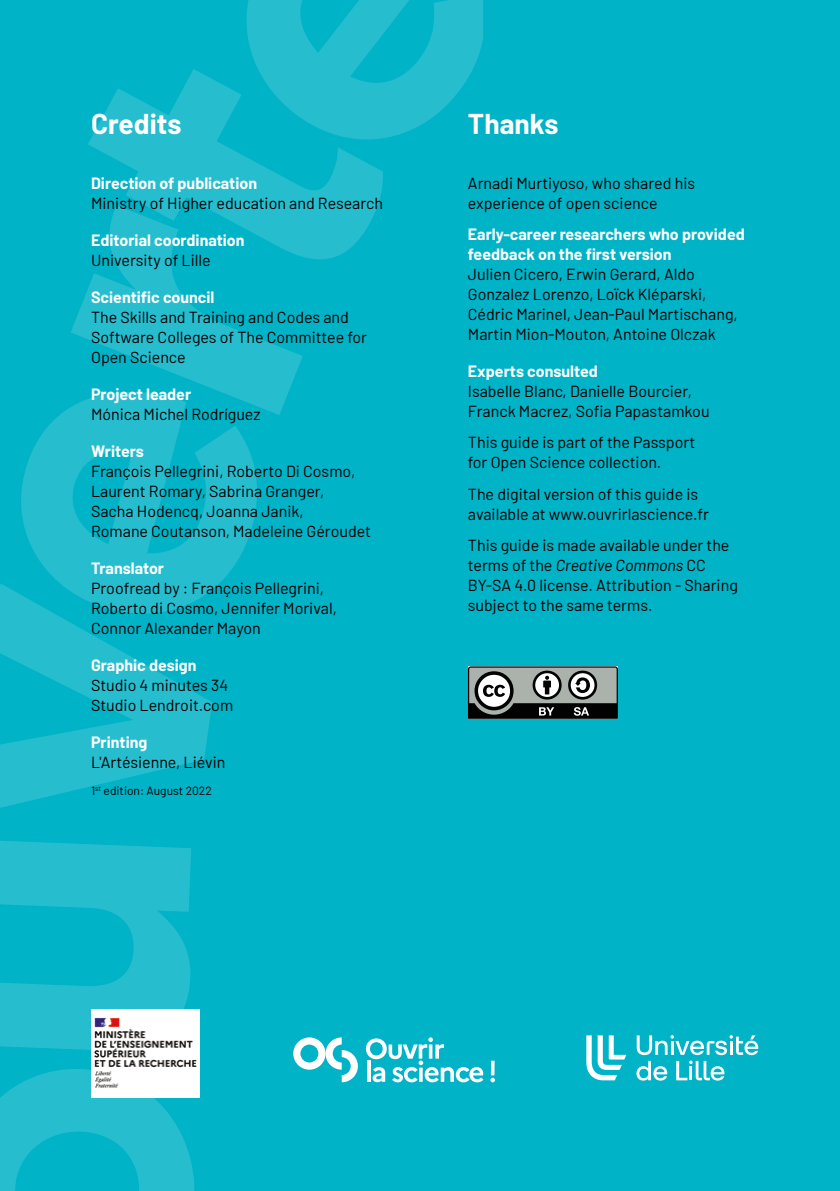
<style>
.page{position:relative;width:840px;height:1191px;background:#fff}
.page>*{position:absolute;margin:0;border:0;box-sizing:border-box;transform-origin:0 0}
.text_COU_02{font:700 28px "Barlow";color:#fff}
.text_COU_02-2{font:16px/20px "Barlow";color:#000}
.text_COU_02-3{font:700 16px/20px "Barlow";color:#fff}
.text_COU_02-4{font:12px "Barlow";color:#000}
.s1{font-weight:700;color:#fff}
.s2{font-style:italic}
</style>
<div class="page">
<div style="left:0;top:0;width:839px;height:1191px;background:#00b3c7"></div>
<svg style="left:0;top:1092px;width:195px;height:99px"></svg>
<svg style="left:0;top:584px;width:212px;height:508px;fill:#26becf"></svg>
<svg style="left:8px;top:407px;width:249px;height:206px;fill:#26becf"></svg>
<svg style="left:71px;top:259px;width:231px;height:156px;fill:#26becf"></svg>
<svg style="left:88px;top:69px;width:295px;height:190px;fill:#26becf"></svg>
<svg style="left:235px;top:0;width:248px;height:139px"></svg>
<svg style="left:468px;top:666px;width:149px;height:53px;background:#747775"></svg>
<div style="left:91px;top:1009px;width:108px;height:89px;background:#fff"></div>
<img style="left:94px;top:1017px;width:103px;height:71px">
<svg style="left:365px;top:1037px;width:118px;height:45px"></svg>
<svg style="left:490px;top:1060px;width:4px;height:15px"></svg>
<svg style="left:490px;top:1077px;width:4px;height:5px"></svg>
<svg style="left:293px;top:1037px;width:65px;height:45px"></svg>
<svg style="left:586px;top:1035px;width:40px;height:45px"></svg>
<svg style="left:636px;top:1035px;width:121px;height:45px"></svg>
<h1 class="text_COU_02" style="left:91px;top:104px;width:92px">Credits</h1>
<h1 class="text_COU_02-3" style="left:91px;top:171px;width:167px">Direction of publication</h1>
<h1 class="text_COU_02-2" style="left:91px;top:191px;width:293px">Ministry of Higher education and Research</h1>
<h1 class="text_COU_02-3" style="left:91px;top:228px;width:155px">Editorial coordination</h1>
<h1 class="text_COU_02-2" style="left:91px;top:248px;width:121px">University of Lille</h1>
<h1 class="text_COU_02-2" style="left:91px;top:285px;width:277px"><span class="s1">Scientific council<br></span>The Skills and Training and Codes and<br>Software Colleges of The Committee for<br>Open Science</h1>
<h1 class="text_COU_02-2" style="left:91px;top:382px;width:171px"><span class="s1">Project leader<br></span>Mónica Michel Rodríguez</h1>
<h1 class="text_COU_02-2" style="left:91px;top:439px;width:281px"><span class="s1">Writers<br></span>François Pellegrini, Roberto Di Cosmo,<br>Laurent Romary, Sabrina Granger,<br>Sacha Hodencq, Joanna Janik,<br>Romane Coutanson, Madeleine Géroudet</h1>
<h1 class="text_COU_02-2" style="left:91px;top:556px;width:247px"><span class="s1">Translator<br></span>Proofread by : François Pellegrini,<br>Roberto di Cosmo, Jennifer Morival,<br>Connor Alexander Mayon</h1>
<h1 class="text_COU_02-3" style="left:91px;top:654px;width:107px">Graphic design</h1>
<h1 class="text_COU_02-2" style="left:91px;top:674px;width:144px">Studio 4 minutes 34<br>Studio Lendroit.com</h1>
<h1 class="text_COU_02-2" style="left:91px;top:731px;width:136px"><span class="s1">Printing<br></span>L'Artésienne, Liévin</h1>
<h1 class="text_COU_02-4" style="left:91px;top:782px;width:122px">1<sup>st</sup> edition: August 2022</h1>
<h1 class="text_COU_02" style="left:467px;top:104px;width:92px">Thanks</h1>
<h1 class="text_COU_02-2" style="left:467px;top:171px;width:228px">Arnadi Murtiyoso, who shared his experience of open science</h1>
<h1 class="text_COU_02-3" style="left:467px;top:223px;width:278px">Early-career researchers who provided feedback on the first version</h1>
<h1 class="text_COU_02-2" style="left:467px;top:263px;width:271px">Julien Cicero, Erwin Gerard, Aldo Gonzalez Lorenzo, Loïck Kléparski, Cédric Marinel, Jean-Paul Martischang, Martin Mion-Mouton, Antoine Olczak</h1>
<h1 class="text_COU_02-3" style="left:467px;top:360px;width:131px">Experts consulted</h1>
<h1 class="text_COU_02-2" style="left:467px;top:380px;width:243px">Isabelle Blanc, Danielle Bourcier,<br>Franck Macrez, Sofia Papastamkou</h1>
<h1 class="text_COU_02-2" style="left:467px;top:431px;width:229px">This guide is part of the Passport for Open Science collection.</h1>
<h1 class="text_COU_02-2" style="left:467px;top:482px;width:242px">The digital version of this guide is available at www.ouvrirlascience.fr</h1>
<h1 class="text_COU_02-2" style="left:467px;top:534px;width:271px">This guide is made available under the terms of the <span class="s2">Creative Commons</span> CC BY-SA 4.0 license. Attribution - Sharing subject to the same terms.</h1>
</div>
